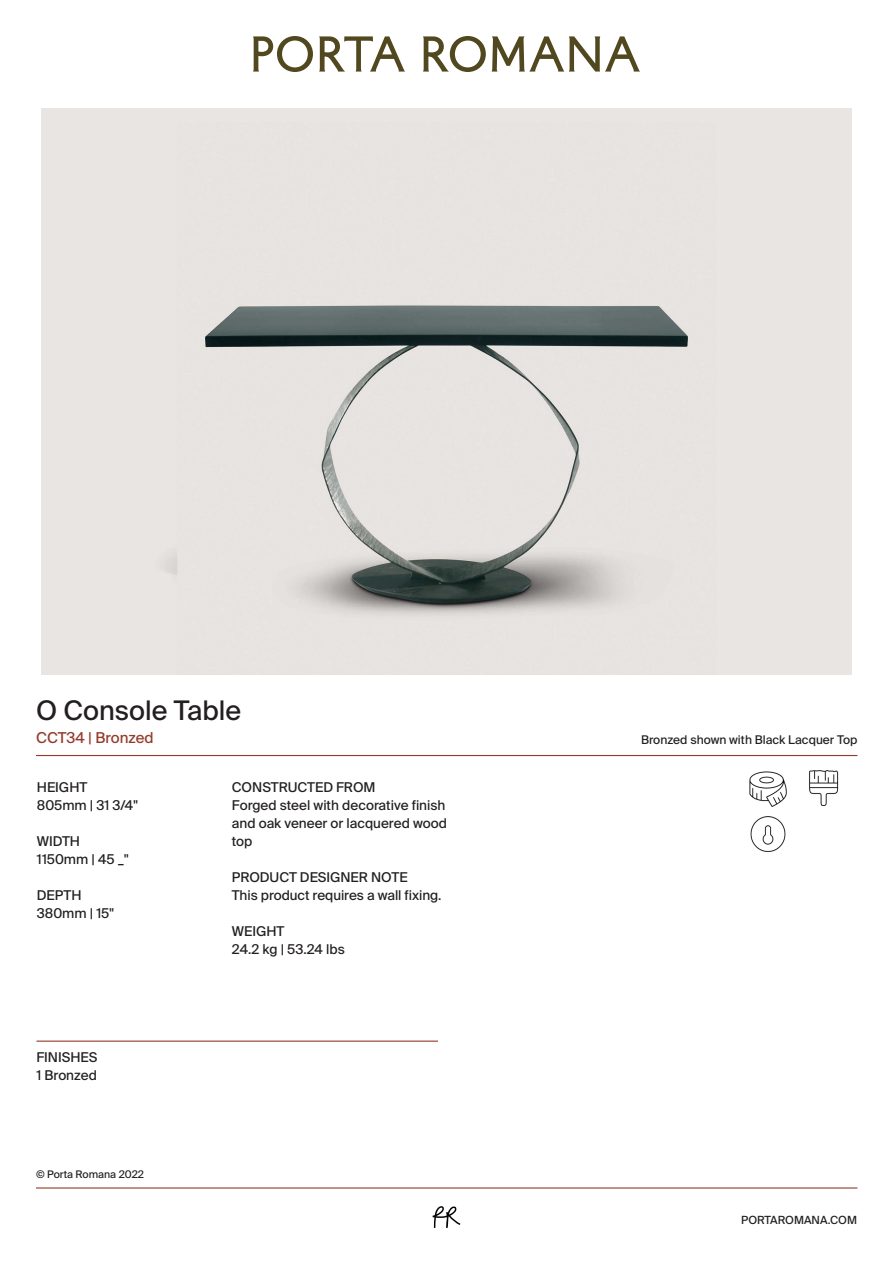
<style>
.page{position:relative;width:893px;height:1263px;background:#fff}
.page>*{position:absolute;margin:0;border:0;box-sizing:border-box;transform-origin:0 0}
.t1{font:27px "Suisse Intl";color:#231f20}
.t2{font:15px "Suisse Intl";color:#943b2a}
.t3{font:13.5px/18px "Suisse Intl";color:#231f20}
.t4{font:12px "Suisse Intl";color:#231f20}
.t5{font:11.25px "Suisse Intl";color:#231f20}
.t6{font:10.5px "Suisse Intl";color:#231f20}
</style>
<div class="page">
<hr style="left:36px;top:755px;width:821px;height:1px;background:#943b2a">
<img style="left:41px;top:108px;width:811px;height:566px">
<svg style="left:253px;top:36px;width:60px;height:36px"></svg>
<svg style="left:319px;top:36px;width:86px;height:36px"></svg>
<svg style="left:423px;top:36px;width:63px;height:36px"></svg>
<svg style="left:492px;top:36px;width:148px;height:36px"></svg>
<hr style="left:36px;top:1040px;width:402px;height:2px;background:#943b2a">
<svg style="left:433px;top:1206px;width:27px;height:22px"></svg>
<hr style="left:36px;top:1187px;width:821px;height:1px;background:#943b2a">
<img style="left:749px;top:772px;width:38px;height:35px">
<img style="left:809px;top:771px;width:30px;height:35px">
<img style="left:750px;top:817px;width:36px;height:35px">
<h1 class="t1" style="left:36px;top:695px;width:206px">O Console Table</h1>
<p class="t2" style="left:36px;top:729px;width:119px">CCT34 | Bronzed</p>
<p class="t4" style="left:641px;top:733px;width:218px">Bronzed shown with Black Lacquer Top</p>
<p class="t3" style="left:37px;top:778px;width:102px">HEIGHT<br>805mm | 31 3/4"</p>
<p class="t3" style="left:37px;top:832px;width:93px">WIDTH<br>1150mm | 45 _"</p>
<p class="t3" style="left:37px;top:886px;width:79px">DEPTH<br>380mm | 15"</p>
<p class="t3" style="left:36px;top:1048px;width:63px">FINISHES<br>1 Bronzed</p>
<p class="t6" style="left:36px;top:1168px;width:109px">© Porta Romana 2022</p>
<p class="t3" style="left:232px;top:778px;width:217px">CONSTRUCTED FROM<br>Forged steel with decorative finish and oak veneer or lacquered wood top</p>
<p class="t3" style="left:232px;top:868px;width:211px">PRODUCT DESIGNER NOTE<br>This product requires a wall fixing.</p>
<p class="t3" style="left:232px;top:922px;width:114px">WEIGHT<br>24.2 kg | 53.24 lbs</p>
<p class="t5" style="left:741px;top:1213px;width:117px">PORTAROMANA.COM</p>
</div>
